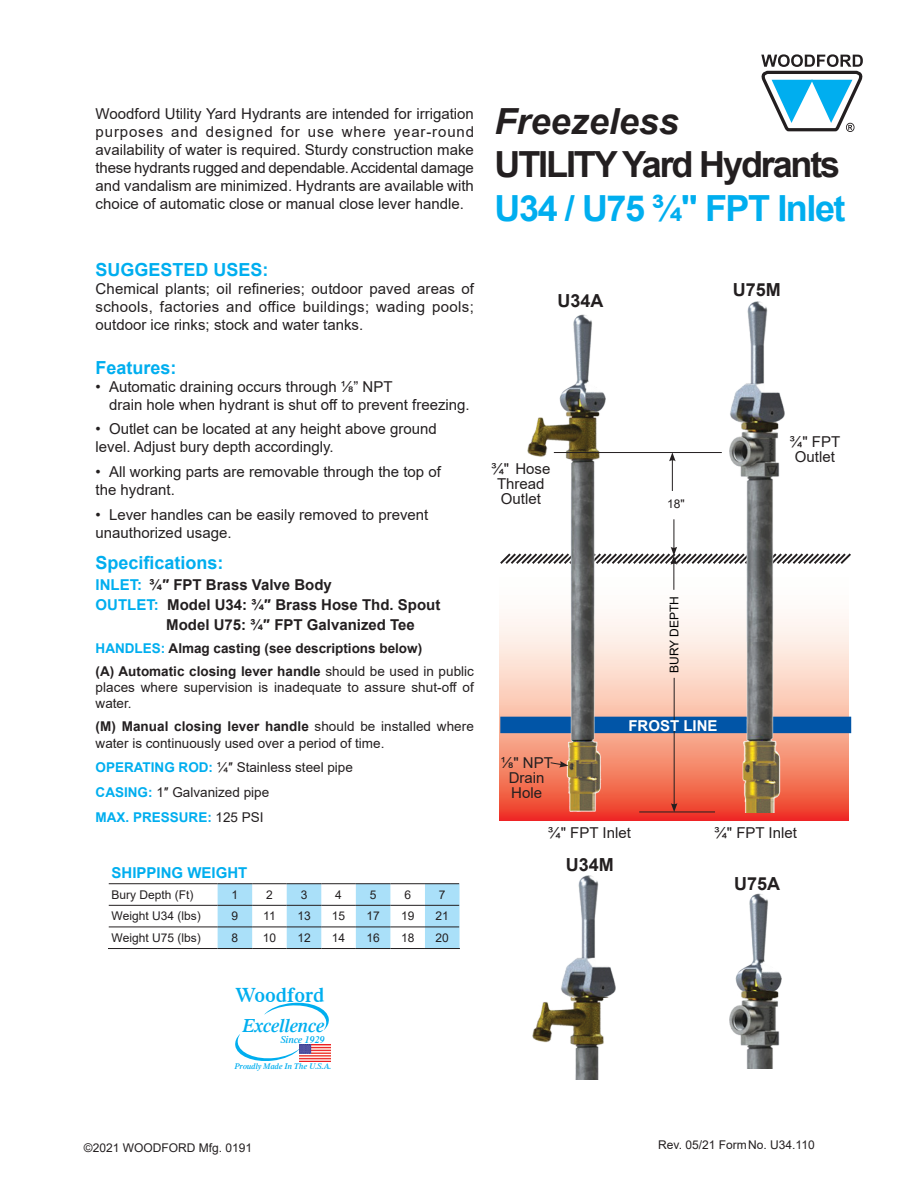
<style>
.page{position:relative;width:918px;height:1188px;background:#fff}
.page>*{position:absolute;margin:0;border:0;box-sizing:border-box;transform-origin:0 0}
.t1{font:700 36px "Arial";letter-spacing:-.06em;color:#231f20}
.t2{font:700 36px "Arial";letter-spacing:-.04em;color:#00aeef}
.t3{font:italic 700 36px "Arial";color:#231f20}
.t4{font:600 21px "Dutch 801 BT";color:#00aeef}
.t5{font:italic 600 19.35px "Dutch 801 BT";color:#00aeef}
.t6{font:700 18px "Arial";color:#00aeef}
.t7{font:700 18px "Arial";color:#231f20}
.Body_Text{font:15px/18px "Arial";color:#231f20}
.t8{font:700 15px "Arial";color:#231f20}
.t9{font:700 15px "Arial";color:#00aeef}
.t10{font:700 15px "Arial";color:#fff}
.t11{font:13.5px/16.2px "Arial";color:#231f20;text-align:justify}
.t12{font:700 13.5px "Arial";color:#231f20}
.t13{font:700 13.5px "Arial";color:#00aeef}
.t14{font:12px "Arial";color:#231f20}
.t15{font:12px "Arial";color:#000}
.t16{font:italic 600 10.05px "Dutch 801 BT";color:#00aeef}
.t17{font:italic 600 8.4px "Dutch 801 BT";color:#00aeef}
.s1{color:#00aeef}
.s2{font-weight:700}
.s3{font-weight:700;color:#00aeef}
.s4{font-weight:400;color:#231f20}
</style>
<div class="page">
<svg style="left:499px;top:616px;width:350px;height:204px;background:#f6ab98"></svg>
<div style="left:500px;top:717px;width:351px;height:16px;background:#0155a7"></div>
<svg style="left:218px;top:884px;width:242px;height:64px"></svg>
<hr style="left:109px;top:883px;width:109px;height:1px;background:#231f20">
<hr style="left:218px;top:883px;width:34px;height:1px;background:#231f20">
<hr style="left:252px;top:883px;width:35px;height:1px;background:#231f20">
<hr style="left:287px;top:883px;width:34px;height:1px;background:#231f20">
<hr style="left:321px;top:883px;width:35px;height:1px;background:#231f20">
<hr style="left:356px;top:883px;width:34px;height:1px;background:#231f20">
<hr style="left:390px;top:883px;width:35px;height:1px;background:#231f20">
<hr style="left:425px;top:883px;width:34px;height:1px;background:#231f20">
<hr style="left:109px;top:905px;width:109px;height:1px;background:#231f20">
<hr style="left:218px;top:905px;width:34px;height:1px;background:#231f20">
<hr style="left:252px;top:905px;width:35px;height:1px;background:#231f20">
<hr style="left:287px;top:905px;width:34px;height:1px;background:#231f20">
<hr style="left:321px;top:905px;width:35px;height:1px;background:#231f20">
<hr style="left:356px;top:905px;width:34px;height:1px;background:#231f20">
<hr style="left:390px;top:905px;width:35px;height:1px;background:#231f20">
<hr style="left:425px;top:905px;width:34px;height:1px;background:#231f20">
<hr style="left:109px;top:927px;width:109px;height:1px;background:#231f20">
<hr style="left:218px;top:927px;width:34px;height:1px;background:#231f20">
<hr style="left:252px;top:927px;width:35px;height:1px;background:#231f20">
<hr style="left:287px;top:927px;width:34px;height:1px;background:#231f20">
<hr style="left:321px;top:927px;width:35px;height:1px;background:#231f20">
<hr style="left:356px;top:927px;width:34px;height:1px;background:#231f20">
<hr style="left:390px;top:927px;width:35px;height:1px;background:#231f20">
<hr style="left:425px;top:927px;width:34px;height:1px;background:#231f20">
<hr style="left:108px;top:948px;width:110px;height:1px;background:#231f20">
<hr style="left:218px;top:948px;width:34px;height:1px;background:#231f20">
<hr style="left:252px;top:948px;width:35px;height:1px;background:#231f20">
<hr style="left:287px;top:948px;width:34px;height:1px;background:#231f20">
<hr style="left:321px;top:948px;width:35px;height:1px;background:#231f20">
<hr style="left:356px;top:948px;width:34px;height:1px;background:#231f20">
<hr style="left:390px;top:948px;width:35px;height:1px;background:#231f20">
<hr style="left:425px;top:948px;width:35px;height:1px;background:#231f20">
<svg style="left:761px;top:54px;width:102px;height:78px"></svg>
<hr style="left:672px;top:459px;width:1px;height:32px;background:#231f20">
<svg style="left:669px;top:453px;width:7px;height:8px"></svg>
<hr style="left:674px;top:519px;width:1px;height:30px;background:#231f20">
<hr style="left:639px;top:812px;width:76px;height:1px;background:#231f20">
<svg style="left:500px;top:547px;width:351px;height:43px"></svg>
<hr style="left:674px;top:678px;width:1px;height:128px;background:#231f20">
<svg style="left:671px;top:803px;width:6px;height:9px"></svg>
<img style="left:528px;top:315px;width:77px;height:496px">
<img style="left:532px;top:998px;width:72px;height:81px">
<img style="left:735px;top:894px;width:46px;height:98px">
<img style="left:729px;top:642px;width:55px;height:170px">
<img style="left:729px;top:301px;width:55px;height:341px">
<img style="left:729px;top:992px;width:51px;height:77px">
<img style="left:561px;top:876px;width:54px;height:122px">
<hr style="left:554px;top:452px;width:168px;height:1px;background:#231f20">
<svg style="left:550px;top:761px;width:18px;height:6px"></svg>
<svg style="left:235px;top:1003px;width:94px;height:58px"></svg>
<img style="left:299px;top:1045px;width:32px;height:16px">
<p class="Body_Text" style="left:96px;top:105px;width:380px;text-align:justify">Woodford Utility Yard Hydrants are intended for irrigation purposes and designed for use where year-round availability of water is required. Sturdy construction make these hydrants rugged and dependable. Accidental damage and vandalism are minimized. Hydrants are available with choice of automatic close or manual close lever handle.</p>
<p class="t6" style="left:96px;top:257px;width:175px">SUGGESTED USES:</p>
<p class="Body_Text" style="left:96px;top:280px;width:380px;text-align:justify">Chemical plants; oil refineries; outdoor paved areas of schools, factories and office buildings; wading pools; outdoor ice rinks; stock and water tanks.</p>
<p class="t6" style="left:96px;top:355px;width:83px">Features:</p>
<p class="Body_Text" style="left:109px;top:377px;width:362px;text-indent:-14px">• Automatic draining occurs through ⅛” NPT<br>drain hole when hydrant is shut off to prevent freezing.</p>
<p class="Body_Text" style="left:96px;top:420px;width:343px">• Outlet can be located at any height above ground level. Adjust bury depth accordingly.</p>
<p class="Body_Text" style="left:96px;top:463px;width:347px">• All working parts are removable through the top of the hydrant.</p>
<p class="Body_Text" style="left:96px;top:505px;width:334px">• Lever handles can be easily removed to prevent unauthorized usage.</p>
<p class="t6" style="left:96px;top:550px;width:130px">Specifications:</p>
<p class="t8" style="left:96px;top:574px;width:238px"><span class="s1">INLET:</span> ¾″ FPT Brass Valve Body</p>
<p class="t8" style="left:96px;top:594px;width:346px"><span class="s1">OUTLET:</span> Model U34: ¾″ Brass Hose Thd. Spout</p>
<p class="t8" style="left:166px;top:614px;width:250px">Model U75: ¾″ FPT Galvanized Tee</p>
<p class="t12" style="left:96px;top:639px;width:328px"><span class="s1">HANDLES:</span> Almag casting (see descriptions below)</p>
<p class="t11" style="left:96px;top:663px;width:380px"><span class="s2">(A) Automatic closing lever handle</span> should be used in public places where supervision is inadequate to assure shut-off of water.</p>
<p class="t11" style="left:96px;top:718px;width:380px"><span class="s2">(M) Manual closing lever handle</span> should be installed where water is continuously used over a period of time.</p>
<p class="t11" style="left:96px;top:759px;width:259px"><span class="s3">OPERATING ROD:</span> ¼″ Stainless steel pipe</p>
<p class="t11" style="left:96px;top:784px;width:175px"><span class="s3">CASING:</span> 1″ Galvanized pipe</p>
<p class="t13" style="left:96px;top:807px;width:170px">MAX. PRESSURE: <span class="s4">125 PSI</span></p>
<p class="t9" style="left:112px;top:863px;width:137px">SHIPPING WEIGHT</p>
<p class="t14" style="left:112px;top:886px;width:84px">Bury Depth (Ft)</p>
<p class="t14" style="left:232px;top:886px;width:8px">1</p>
<p class="t14" style="left:266px;top:886px;width:8px">2</p>
<p class="t14" style="left:301px;top:886px;width:8px">3</p>
<p class="t14" style="left:335px;top:886px;width:8px">4</p>
<p class="t14" style="left:370px;top:886px;width:8px">5</p>
<p class="t14" style="left:404px;top:886px;width:8px">6</p>
<p class="t14" style="left:439px;top:886px;width:8px">7</p>
<p class="t14" style="left:112px;top:908px;width:91px">Weight U34 (lbs)</p>
<p class="t14" style="left:232px;top:908px;width:8px">9</p>
<p class="t14" style="left:263px;top:908px;width:14px">11</p>
<p class="t14" style="left:297px;top:908px;width:15px">13</p>
<p class="t14" style="left:332px;top:908px;width:15px">15</p>
<p class="t14" style="left:366px;top:908px;width:15px">17</p>
<p class="t14" style="left:401px;top:908px;width:15px">19</p>
<p class="t14" style="left:436px;top:908px;width:15px">21</p>
<p class="t14" style="left:112px;top:930px;width:91px">Weight U75 (lbs)</p>
<p class="t14" style="left:232px;top:930px;width:8px">8</p>
<p class="t14" style="left:263px;top:930px;width:15px">10</p>
<p class="t14" style="left:297px;top:930px;width:15px">12</p>
<p class="t14" style="left:332px;top:930px;width:15px">14</p>
<p class="t14" style="left:366px;top:930px;width:15px">16</p>
<p class="t14" style="left:401px;top:930px;width:15px">18</p>
<p class="t14" style="left:436px;top:930px;width:15px">20</p>
<p class="t3" style="left:495px;top:98px;width:186px">Freezeless</p>
<p class="t1" style="left:495px;top:139px;width:347px">UTILITY Yard Hydrants</p>
<p class="t2" style="left:495px;top:183px;width:352px">U34 / U75 ¾" FPT Inlet</p>
<p class="t7" style="left:557px;top:288px;width:48px">U34A</p>
<p class="t7" style="left:733px;top:277px;width:50px">U75M</p>
<p class="Body_Text" style="left:491px;top:461px;width:61px;line-height:15px;text-align:center">¾" Hose<br>Thread</p>
<p class="Body_Text" style="left:501px;top:489px;width:42px">Outlet</p>
<p class="Body_Text" style="left:501px;top:754px;width:54px">⅛" NPT</p>
<p class="Body_Text" style="left:509px;top:769px;width:37px">Drain</p>
<p class="Body_Text" style="left:511px;top:784px;width:32px">Hole</p>
<p class="t14" style="left:667px;top:495px;width:19px">18"</p>
<p class="t15" style="left:666px;top:673px;width:78px;rotate:-90deg">BURY DEPTH</p>
<p class="t10" style="left:628px;top:715px;width:91px">FROST LINE</p>
<p class="Body_Text" style="left:790px;top:433px;width:52px">¾" FPT</p>
<p class="Body_Text" style="left:795px;top:448px;width:42px">Outlet</p>
<p class="Body_Text" style="left:548px;top:824px;width:84px">¾" FPT Inlet</p>
<p class="Body_Text" style="left:714px;top:824px;width:84px">¾" FPT Inlet</p>
<p class="t7" style="left:566px;top:852px;width:50px">U34M</p>
<p class="t7" style="left:734px;top:871px;width:48px">U75A</p>
<p class="t4" style="left:235px;top:982px;width:91px">Woodford</p>
<p class="t16" style="left:281px;top:1034px;width:46px">Since 1929</p>
<p class="t17" style="left:235px;top:1061px;width:98px">Proudly Made In The U.S.A.</p>
<p class="t5" style="left:243px;top:1014px;width:83px">Excellence</p>
<p class="t14" style="left:84px;top:1140px;width:170px">©2021 WOODFORD Mfg. 0191</p>
<p class="t14" style="left:658px;top:1137px;width:158px">Rev. 05/21 FormNo. U34.110</p>
</div>
